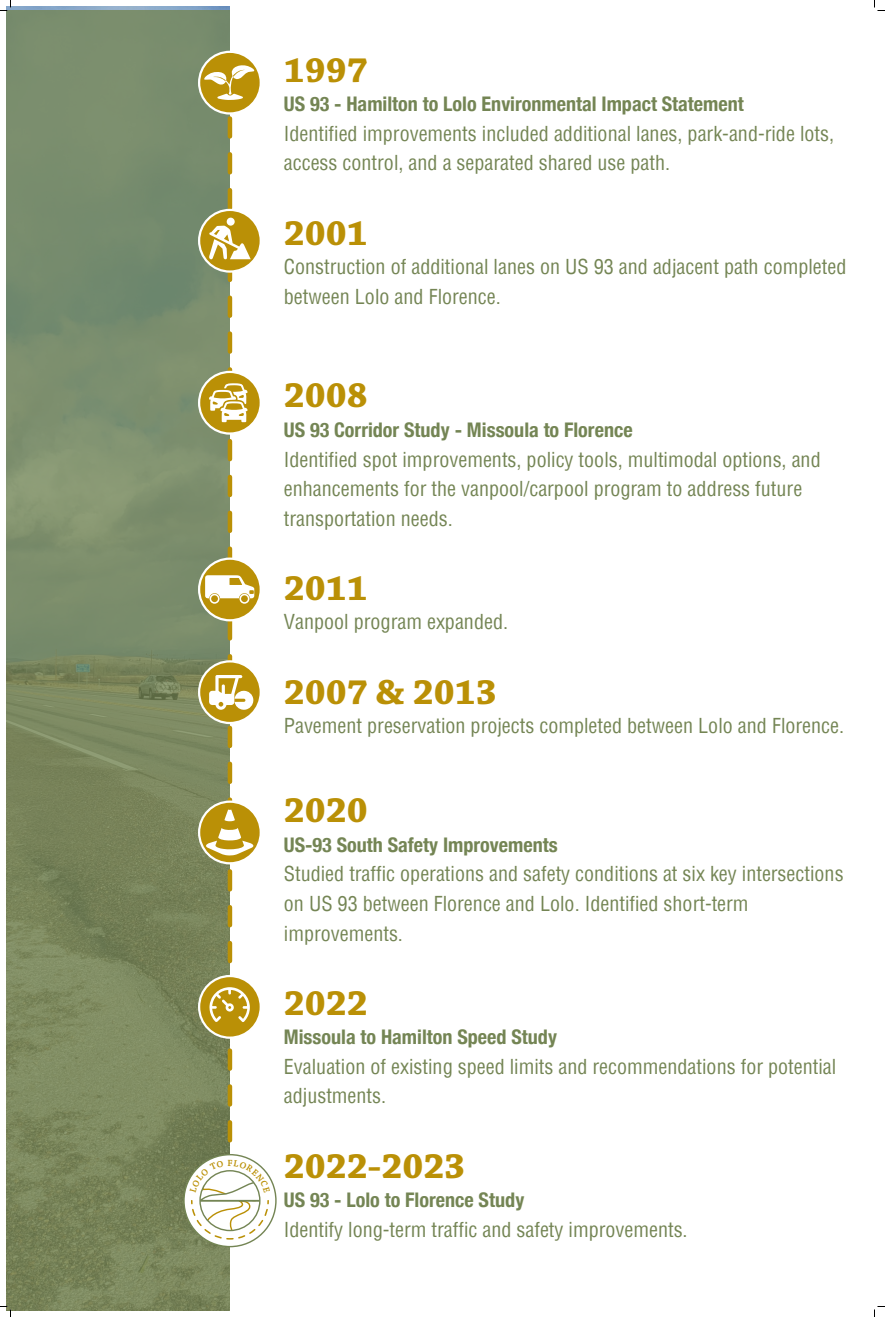
<style>
.page{position:relative;width:885px;height:1317px;background:#fff}
.page>*{position:absolute;margin:0;border:0;box-sizing:border-box;transform-origin:0 0}
.t1{font:700 37.15px "Chaparral Pro";color:#ba9006}
.t2{font:condensed 20.15px/29.6px "Helvetica";color:#748554}
.t3{font:700 condensed 20.15px "Helvetica Neue";color:#748554}
</style>
<div class="page">
<svg style="left:6px;top:10px;width:224px;height:1301px;background:#7a8965"></svg>
<svg style="left:184px;top:1155px;width:92px;height:92px"></svg>
<svg style="left:199px;top:976px;width:62px;height:62px"></svg>
<div style="left:198px;top:975px;width:64px;height:64px;border:2px solid #fff;border-radius:50%"></div>
<svg style="left:199px;top:802px;width:62px;height:61px"></svg>
<div style="left:198px;top:801px;width:64px;height:63px;border:2px solid #fff;border-radius:50%"></div>
<svg style="left:199px;top:661px;width:62px;height:62px"></svg>
<div style="left:198px;top:660px;width:64px;height:64px;border:2px solid #fff;border-radius:50%"></div>
<svg style="left:199px;top:559px;width:62px;height:61px"></svg>
<div style="left:198px;top:558px;width:64px;height:63px;border:2px solid #fff;border-radius:50%"></div>
<svg style="left:199px;top:372px;width:62px;height:62px"></svg>
<div style="left:198px;top:371px;width:64px;height:64px;border:2px solid #fff;border-radius:50%"></div>
<svg style="left:199px;top:210px;width:62px;height:62px"></svg>
<div style="left:198px;top:209px;width:64px;height:64px;border:2px solid #fff;border-radius:50%"></div>
<svg style="left:199px;top:52px;width:62px;height:61px"></svg>
<div style="left:198px;top:51px;width:64px;height:64px;border:2px solid #fff;border-radius:50%"></div>
<svg style="left:204px;top:65px;width:51px;height:1075px"></svg>
<svg style="left:0;top:0;width:11px;height:11px"></svg>
<svg style="left:0;top:1306px;width:11px;height:11px"></svg>
<svg style="left:874px;top:0;width:11px;height:11px"></svg>
<svg style="left:874px;top:1306px;width:11px;height:11px"></svg>
<svg style="left:190px;top:1159px;width:80px;height:81px"></svg>
<h1 class="t1" style="left:284px;top:48px;width:85px">1997</h1>
<p class="t3" style="left:284px;top:87px;width:461px">US 93 - Hamilton to Lolo Environmental Impact Statement</p>
<p class="t2" style="left:284px;top:118px;width:552px">Identified improvements included additional lanes, park-and-ride lots, access control, and a separated shared use path.</p>
<h1 class="t1" style="left:284px;top:211px;width:85px">2001</h1>
<p class="t2" style="left:284px;top:252px;width:564px">Construction of additional lanes on US 93 and adjacent path completed between Lolo and Florence.</p>
<h1 class="t1" style="left:284px;top:374px;width:85px">2008</h1>
<p class="t3" style="left:284px;top:413px;width:350px">US 93 Corridor Study - Missoula to Florence</p>
<p class="t2" style="left:284px;top:444px;width:538px">Identified spot improvements, policy tools, multimodal options, and enhancements for the vanpool/carpool program to address future transportation needs.</p>
<h1 class="t1" style="left:284px;top:566px;width:85px">2011</h1>
<p class="t2" style="left:284px;top:607px;width:226px">Vanpool program expanded.</p>
<h1 class="t1" style="left:284px;top:670px;width:214px">2007 &amp; 2013</h1>
<p class="t2" style="left:284px;top:711px;width:562px">Pavement preservation projects completed between Lolo and Florence.</p>
<h1 class="t1" style="left:284px;top:789px;width:85px">2020</h1>
<p class="t3" style="left:284px;top:828px;width:275px">US-93 South Safety Improvements</p>
<p class="t2" style="left:284px;top:859px;width:561px">Studied traffic operations and safety conditions at six key intersections on US 93 between Florence and Lolo. Identified short-term improvements.</p>
<h1 class="t1" style="left:284px;top:981px;width:85px">2022</h1>
<p class="t3" style="left:284px;top:1020px;width:275px">Missoula to Hamilton Speed Study</p>
<p class="t2" style="left:284px;top:1051px;width:554px">Evaluation of existing speed limits and recommendations for potential adjustments.</p>
<h1 class="t1" style="left:284px;top:1144px;width:183px">2022-2023</h1>
<p class="t3" style="left:284px;top:1183px;width:242px">US 93 - Lolo to Florence Study</p>
<p class="t2" style="left:284px;top:1214px;width:405px">Identify long-term traffic and safety improvements.</p>
</div>
